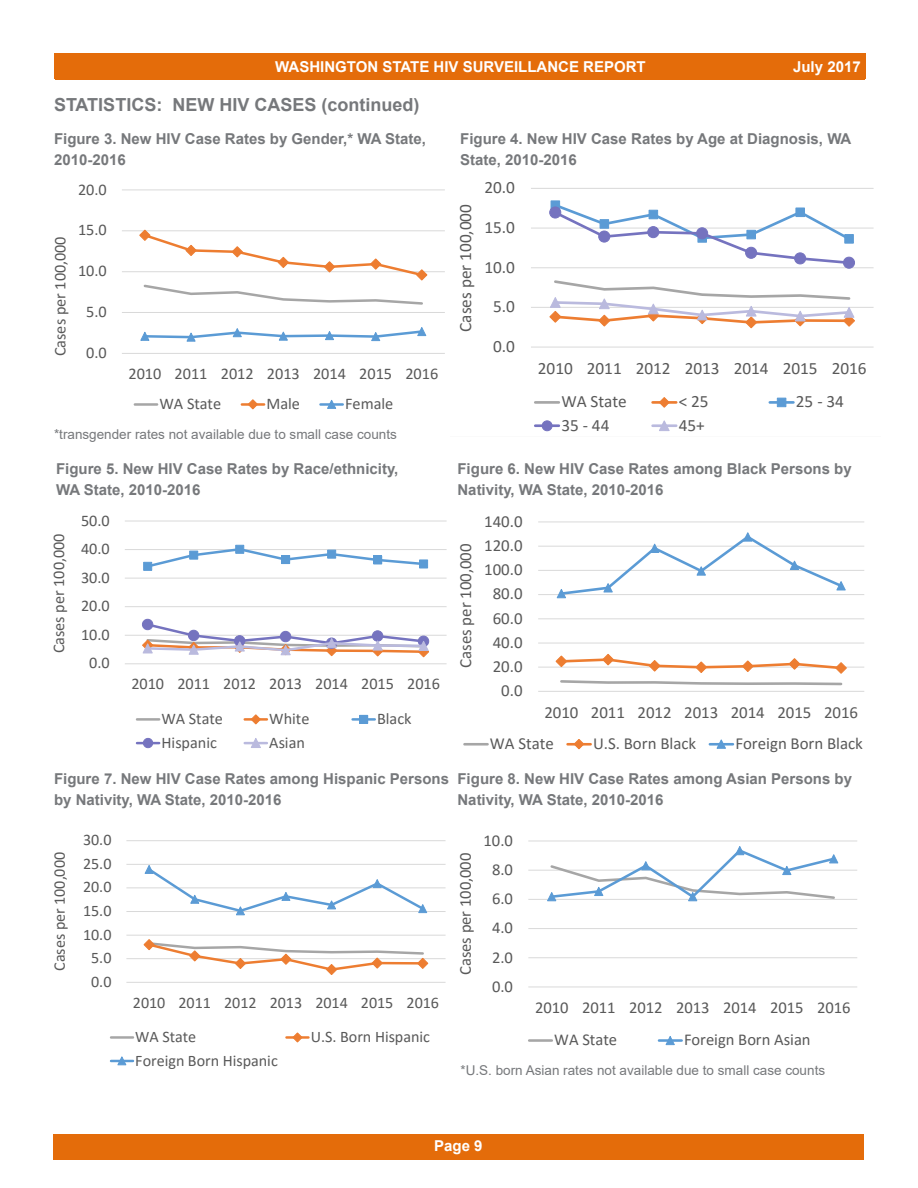
<style>
.page{position:relative;width:918px;height:1188px;background:#fff}
.page>*{position:absolute;margin:0;border:0;box-sizing:border-box;transform-origin:0 0}
.t1{font:700 18px "Arial";color:#76787b}
.t2{font:17.25px "Calibri";letter-spacing:-.005em;color:#595959}
.t3{font:16.8px "Calibri";letter-spacing:-.005em;color:#595959}
.t4{font:16.65px "Calibri";letter-spacing:-.005em;color:#595959}
.t5{font:16.35px "Calibri";letter-spacing:-.005em;color:#595959}
.t6{font:16.2px "Calibri";letter-spacing:-.005em;color:#595959}
.t7{font:16.05px "Calibri";letter-spacing:-.005em;color:#595959}
.t8{font:700 15px/21px "Arial";color:#76787b}
.t9{font:700 15px "Arial";color:#fff}
.t10{font:13.5px "Arial";color:#76787b}
</style>
<div class="page">
<div style="left:55px;top:54px;width:811px;height:25px;background:#e46c0a"></div>
<div style="left:56px;top:62px;width:810px;height:18px;background:#e46c0a"></div>
<div style="left:54px;top:1134px;width:810px;height:26px;background:#e46c0a"></div>
<svg style="left:122px;top:189px;width:323px;height:221px"></svg>
<svg style="left:125px;top:520px;width:322px;height:229px"></svg>
<svg style="left:531px;top:188px;width:343px;height:244px"></svg>
<svg style="left:463px;top:521px;width:401px;height:229px"></svg>
<svg style="left:110px;top:840px;width:336px;height:226px"></svg>
<svg style="left:528px;top:840px;width:329px;height:206px"></svg>
<p class="t9" style="left:275px;top:57px;width:372px">WASHINGTON STATE HIV SURVEILLANCE REPORT</p>
<p class="t9" style="left:793px;top:56px;width:69px">July 2017</p>
<p class="t1" style="left:54px;top:92px;width:367px">STATISTICS: NEW HIV CASES (continued)</p>
<p class="t8" style="left:54px;top:129px;width:374px">Figure 3. New HIV Case Rates by Gender,* WA State,<br>2010-2016</p>
<p class="t8" style="left:460px;top:129px;width:393px">Figure 4. New HIV Case Rates by Age at Diagnosis, WA<br>State, 2010-2016</p>
<p class="t5" style="left:78px;top:178px;width:30px">20.0</p>
<p class="t5" style="left:49px;top:356px;width:122px;rotate:-90deg">Cases per 100,000</p>
<p class="t5" style="left:78px;top:219px;width:30px">15.0</p>
<p class="t5" style="left:78px;top:260px;width:30px">10.0</p>
<p class="t5" style="left:86px;top:300px;width:22px">5.0</p>
<p class="t5" style="left:86px;top:341px;width:22px">0.0</p>
<p class="t5" style="left:128px;top:362px;width:311px">2010 2011 2012 2013 2014 2015 2016</p>
<p class="t5" style="left:159px;top:392px;width:63px">WA State</p>
<p class="t5" style="left:266px;top:392px;width:35px">Male</p>
<p class="t5" style="left:345px;top:392px;width:50px">Female</p>
<p class="t10" style="left:54px;top:425px;width:344px">*transgender rates not available due to small case counts</p>
<p class="t8" style="left:56px;top:458px;width:344px">Figure 5. New HIV Case Rates by Race/ethnicity,</p>
<p class="t8" style="left:56px;top:479px;width:146px">WA State, 2010-2016</p>
<p class="t6" style="left:47px;top:653px;width:121px;rotate:-90deg">Cases per 100,000</p>
<p class="t6" style="left:81px;top:509px;width:30px">50.0</p>
<p class="t6" style="left:81px;top:538px;width:30px">40.0</p>
<p class="t6" style="left:81px;top:566px;width:30px">30.0</p>
<p class="t6" style="left:81px;top:595px;width:30px">20.0</p>
<p class="t6" style="left:81px;top:623px;width:30px">10.0</p>
<p class="t6" style="left:89px;top:652px;width:22px">0.0</p>
<p class="t6" style="left:131px;top:673px;width:310px">2010 2011 2012 2013 2014 2015 2016</p>
<p class="t6" style="left:161px;top:707px;width:63px">WA State</p>
<p class="t6" style="left:269px;top:707px;width:42px">White</p>
<p class="t6" style="left:377px;top:707px;width:36px">Black</p>
<p class="t6" style="left:161px;top:731px;width:57px">Hispanic</p>
<p class="t6" style="left:269px;top:731px;width:37px">Asian</p>
<p class="t8" style="left:54px;top:768px;width:397px">Figure 7. New HIV Case Rates among Hispanic Persons by Nativity, WA State, 2010-2016</p>
<p class="t2" style="left:453px;top:332px;width:129px;rotate:-90deg">Cases per 100,000</p>
<p class="t2" style="left:484px;top:176px;width:32px">20.0</p>
<p class="t2" style="left:484px;top:215px;width:32px">15.0</p>
<p class="t2" style="left:484px;top:255px;width:32px">10.0</p>
<p class="t2" style="left:493px;top:295px;width:23px">5.0</p>
<p class="t2" style="left:493px;top:334px;width:23px">0.0</p>
<p class="t2" style="left:538px;top:357px;width:330px">2010 2011 2012 2013 2014 2015 2016</p>
<p class="t2" style="left:561px;top:390px;width:67px">WA State</p>
<p class="t2" style="left:679px;top:390px;width:32px">&lt; 25</p>
<p class="t2" style="left:796px;top:390px;width:50px">25 - 34</p>
<p class="t2" style="left:561px;top:413px;width:50px">35 - 44</p>
<p class="t2" style="left:679px;top:413px;width:28px">45+</p>
<p class="t8" style="left:458px;top:458px;width:396px">Figure 6. New HIV Case Rates among Black Persons by<br>Nativity, WA State, 2010-2016</p>
<p class="t3" style="left:454px;top:668px;width:126px;rotate:-90deg">Cases per 100,000</p>
<p class="t3" style="left:484px;top:509px;width:40px">140.0</p>
<p class="t3" style="left:484px;top:534px;width:40px">120.0</p>
<p class="t3" style="left:484px;top:558px;width:40px">100.0</p>
<p class="t3" style="left:493px;top:582px;width:31px">80.0</p>
<p class="t3" style="left:493px;top:606px;width:31px">60.0</p>
<p class="t3" style="left:493px;top:631px;width:31px">40.0</p>
<p class="t3" style="left:493px;top:655px;width:31px">20.0</p>
<p class="t3" style="left:501px;top:679px;width:23px">0.0</p>
<p class="t3" style="left:544px;top:701px;width:315px">2010 2011 2012 2013 2014 2015 2016</p>
<p class="t3" style="left:490px;top:732px;width:65px">WA State</p>
<p class="t3" style="left:593px;top:732px;width:105px">U.S. Born Black</p>
<p class="t3" style="left:735px;top:732px;width:129px">Foreign Born Black</p>
<p class="t8" style="left:458px;top:768px;width:396px">Figure 8. New HIV Case Rates among Asian Persons by<br>Nativity, WA State, 2010-2016</p>
<p class="t7" style="left:49px;top:971px;width:120px;rotate:-90deg">Cases per 100,000</p>
<p class="t7" style="left:83px;top:829px;width:30px">30.0</p>
<p class="t7" style="left:83px;top:852px;width:30px">25.0</p>
<p class="t7" style="left:83px;top:876px;width:30px">20.0</p>
<p class="t7" style="left:83px;top:900px;width:30px">15.0</p>
<p class="t7" style="left:83px;top:923px;width:30px">10.0</p>
<p class="t7" style="left:91px;top:947px;width:22px">5.0</p>
<p class="t7" style="left:91px;top:970px;width:22px">0.0</p>
<p class="t7" style="left:133px;top:991px;width:308px">2010 2011 2012 2013 2014 2015 2016</p>
<p class="t7" style="left:135px;top:1026px;width:62px">WA State</p>
<p class="t7" style="left:311px;top:1026px;width:121px">U.S. Born Hispanic</p>
<p class="t7" style="left:135px;top:1049px;width:144px">Foreign Born Hispanic</p>
<p class="t4" style="left:454px;top:975px;width:124px;rotate:-90deg">Cases per 100,000</p>
<p class="t4" style="left:484px;top:829px;width:31px">10.0</p>
<p class="t4" style="left:492px;top:858px;width:23px">8.0</p>
<p class="t4" style="left:492px;top:887px;width:23px">6.0</p>
<p class="t4" style="left:492px;top:916px;width:23px">4.0</p>
<p class="t4" style="left:492px;top:945px;width:23px">2.0</p>
<p class="t4" style="left:492px;top:975px;width:23px">0.0</p>
<p class="t4" style="left:535px;top:996px;width:317px">2010 2011 2012 2013 2014 2015 2016</p>
<p class="t4" style="left:554px;top:1028px;width:64px">WA State</p>
<p class="t4" style="left:684px;top:1028px;width:128px">Foreign Born Asian</p>
<p class="t10" style="left:460px;top:1061px;width:366px">*U.S. born Asian rates not available due to small case counts</p>
<p class="t9" style="left:434px;top:1135px;width:50px">Page 9</p>
</div>
